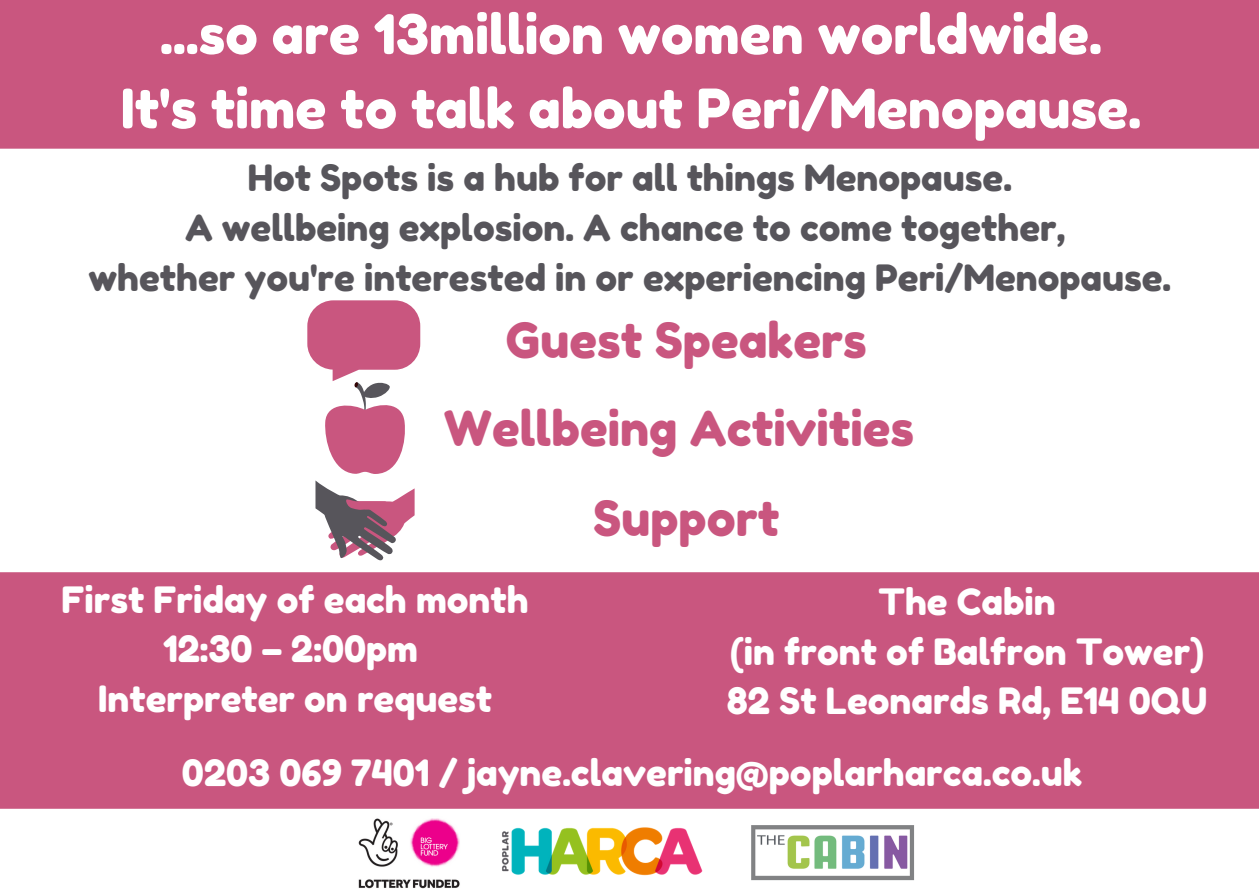
<style>
.page{position:relative;width:1259px;height:893px;background:#fff}
.page>*{position:absolute;margin:0;border:0;box-sizing:border-box;transform-origin:0 0}
.t1{font:54.3px/74.4px "Fredoka One";color:#fff;text-align:center}
.t2{font:48.3px "Fredoka One";color:#c9567f}
.t3{font:36.3px/49.5px "Fredoka One";color:#fff;text-align:center}
.t4{font:36.3px/49.5px "Fredoka One";color:#57555b;text-align:center}
</style>
<div class="page">
<div style="left:0;top:0;width:1259px;height:149px;background:#c9567f"></div>
<img style="left:358px;top:818px;width:102px;height:71px">
<div style="left:0;top:572px;width:1259px;height:237px;background:#c9567f"></div>
<img style="left:501px;top:827px;width:202px;height:49px">
<svg style="left:312px;top:304px;width:113px;height:69px"></svg>
<div style="left:307px;top:300px;width:113px;height:70px;background:#c9567f;border-radius:26px"></div>
<svg style="left:325px;top:382px;width:80px;height:92px"></svg>
<svg style="left:315px;top:480px;width:99px;height:81px"></svg>
<img style="left:751px;top:825px;width:163px;height:56px">
<h1 class="t1" style="left:121px;top:-3px;width:1022px">...so are 13million women worldwide.<br>It's time to talk about Peri/Menopause.</h1>
<p class="t4" style="left:88px;top:153px;width:1084px">Hot Spots is a hub for all things Menopause.<br>A wellbeing explosion. A chance to come together,<br>whether you're interested in or experiencing Peri/Menopause.</p>
<h2 class="t2" style="left:506px;top:311px;width:362px">Guest Speakers</h2>
<h2 class="t2" style="left:444px;top:399px;width:472px">Wellbeing Activities</h2>
<h2 class="t2" style="left:593px;top:489px;width:188px">Support</h2>
<p class="t3" style="left:62px;top:575px;width:469px">First Friday of each month<br>12:30 – 2:00pm<br>Interpreter on request</p>
<p class="t3" style="left:182px;top:748px;width:901px">0203 069 7401 / jayne.clavering@poplarharca.co.uk</p>
<p class="t3" style="left:727px;top:577px;width:482px">The Cabin<br>(in front of Balfron Tower)<br>82 St Leonards Rd, E14 0QU</p>
</div>
